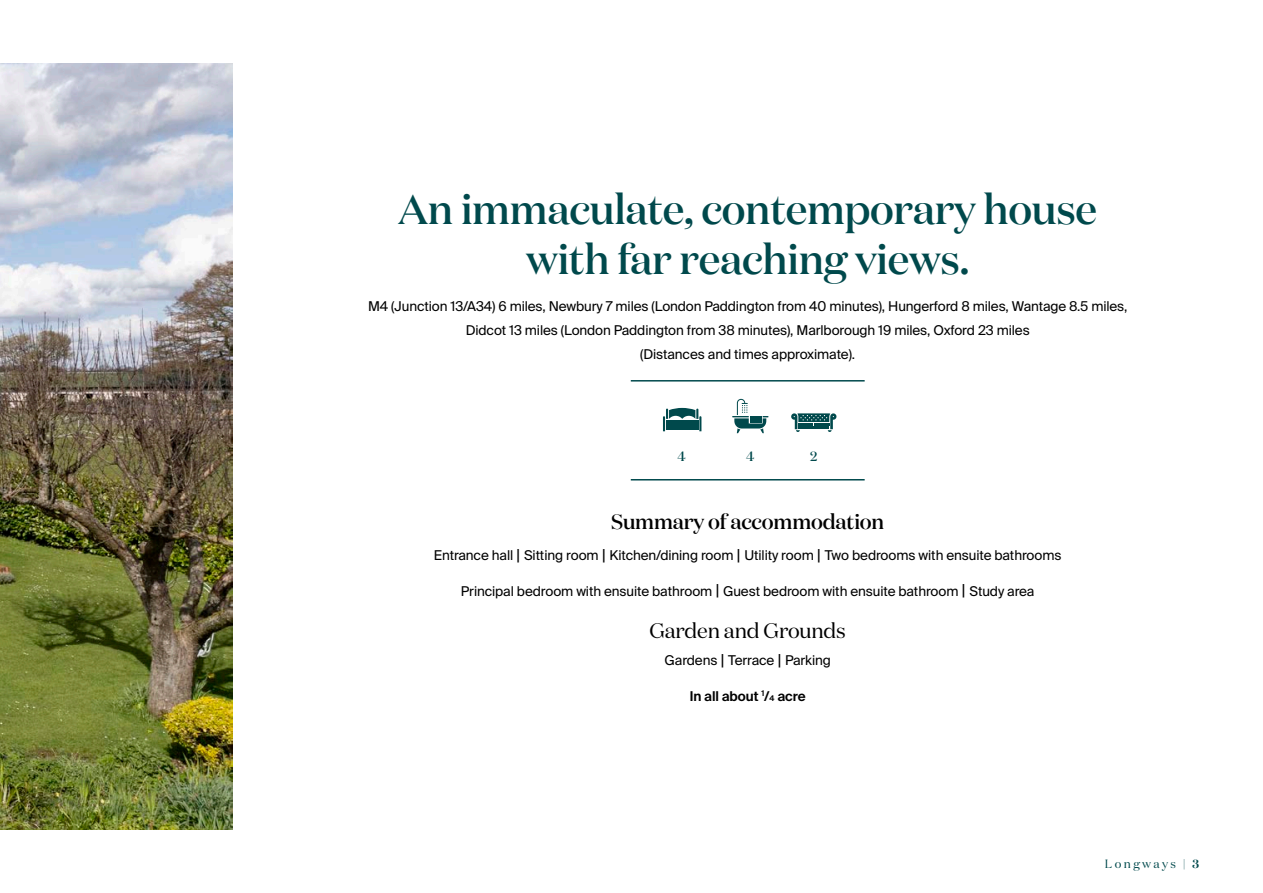
<style>
.page{position:relative;width:1263px;height:893px;background:#fff}
.page>*{position:absolute;margin:0;border:0;box-sizing:border-box;transform-origin:0 0}
.t1{font:500 42px/50.4px "Domaine Display";letter-spacing:-.01em;color:#00494c;text-align:center}
.t2{font:500 21px "Domaine Display";letter-spacing:-.01em;color:#000}
.t3{font:21px "Domaine Display";letter-spacing:-.01em;color:#000}
.t4{font:13.5px/24px "Suisse Intl";letter-spacing:-.01em;color:#000;text-align:center}
.t5{font:600 13.5px "Suisse Intl";letter-spacing:-.01em;color:#000}
.t6{font:500 13.5px "Domaine Display";color:#00494c}
.t7{font:12px "Domaine Display";letter-spacing:.2em;color:#00494c}
.s1{font-size:16.5px}
.s2{font-size:7.8px}
.s3{font-weight:600}
</style>
<div class="page">
<img style="left:0;top:64px;width:232px;height:765px">
<svg style="left:732px;top:399px;width:36px;height:34px"></svg>
<svg style="left:663px;top:408px;width:38px;height:23px"></svg>
<svg style="left:791px;top:413px;width:45px;height:19px"></svg>
<hr style="left:631px;top:380px;width:234px;height:2px;background:#00494c">
<hr style="left:631px;top:479px;width:234px;height:1px;background:#00494c">
<h1 class="t1" style="left:398px;top:181px;width:700px">An immaculate, contemporary house with far reaching views.</h1>
<p class="t4" style="left:368px;top:294px;width:761px">M4 (Junction 13/A34) 6 miles, Newbury 7 miles (London Paddington from 40 minutes), Hungerford 8 miles, Wantage 8.5 miles,<br>Didcot 13 miles (London Paddington from 38 minutes), Marlborough 19 miles, Oxford 23 miles<br>(Distances and times approximate).</p>
<p class="t6" style="left:677px;top:447px;width:10px">4</p>
<p class="t6" style="left:746px;top:447px;width:10px">4</p>
<p class="t6" style="left:810px;top:447px;width:9px">2</p>
<h2 class="t2" style="left:611px;top:506px;width:275px">Summary of accommodation</h2>
<p class="t4" style="left:434px;top:543px;width:629px">Entrance hall <span class="s1">|</span> Sitting room <span class="s1">|</span> Kitchen/dining room <span class="s1">|</span> Utility room <span class="s1">|</span> Two bedrooms with ensuite bathrooms</p>
<p class="t4" style="left:461px;top:579px;width:575px">Principal bedroom with ensuite bathroom <span class="s1">|</span> Guest bedroom with ensuite bathroom <span class="s1">|</span> Study area</p>
<h2 class="t3" style="left:649px;top:618px;width:198px">Garden and Grounds</h2>
<p class="t4" style="left:665px;top:648px;width:168px">Gardens <span class="s1">|</span> Terrace <span class="s1">|</span> Parking</p>
<p class="t5" style="left:690px;top:688px;width:117px">In all about <sup>1</sup>/<span class="s2">4</span> acre</p>
<p class="t7" style="left:1105px;top:856px;width:96px">Longways | <span class="s3">3</span></p>
</div>
